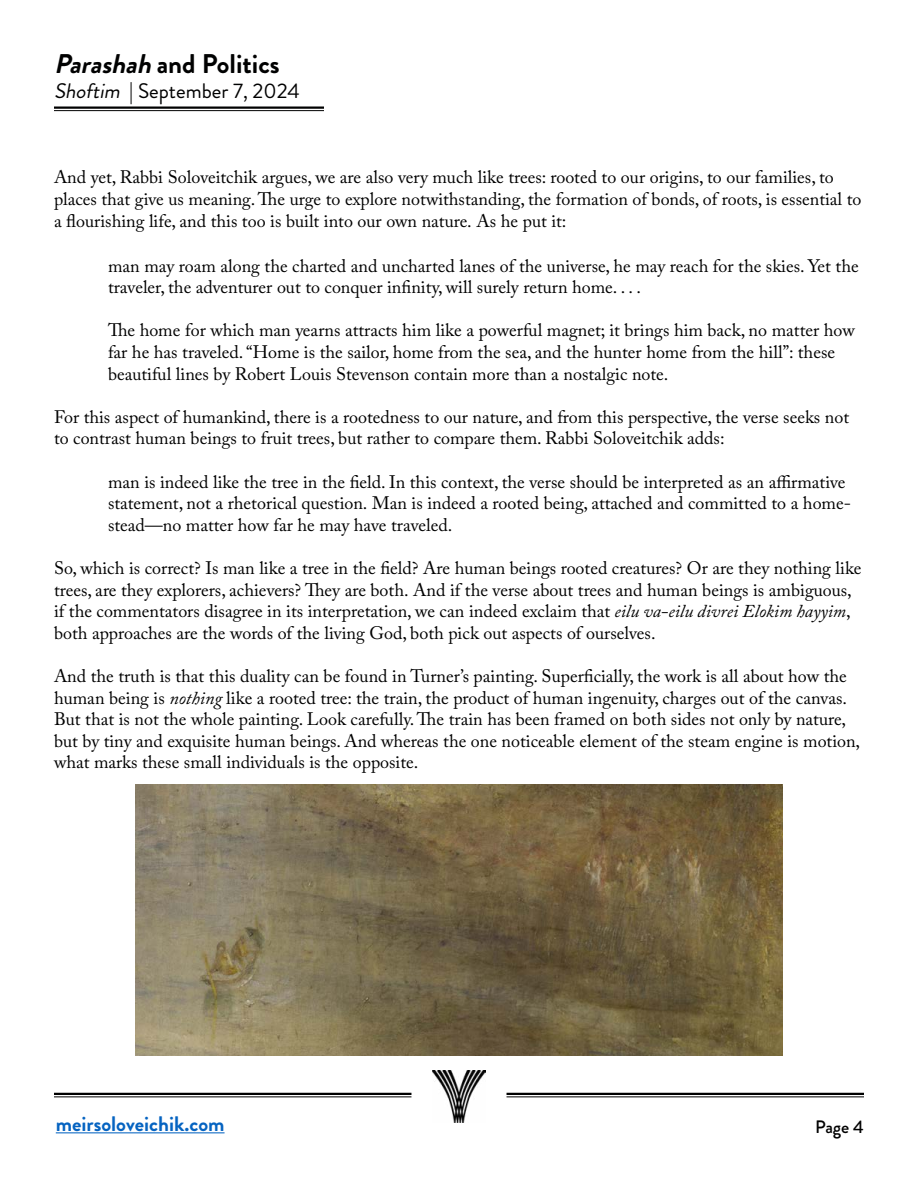
<style>
.page{position:relative;width:918px;height:1188px;background:#fff}
.page>*{position:absolute;margin:0;border:0;box-sizing:border-box;transform-origin:0 0}
.t1{font:700 27px "Brandon Grotesque";color:#000101}
.t2{font:21px "Brandon Grotesque";color:#000101}
.t3{font:700 21px "Brandon Grotesque";color:#0563c1}
.t4{font:18px/21.6px "Adobe Caslon Pro";color:#000}
.t5{font:500 18px "Brandon Grotesque";color:#000}
.s1{font-style:italic}
</style>
<div class="page">
<hr style="left:54px;top:106px;width:270px;height:3px;background:#000101">
<hr style="left:54px;top:110px;width:270px;height:1px;background:#000101">
<img style="left:433px;top:1070px;width:52px;height:53px">
<hr style="left:54px;top:1093px;width:357px;height:2px;background:#000101">
<hr style="left:54px;top:1096px;width:357px;height:1px;background:#000101">
<hr style="left:507px;top:1093px;width:357px;height:2px;background:#000101">
<hr style="left:507px;top:1096px;width:357px;height:1px;background:#000101">
<hr style="left:56px;top:1132px;width:169px;height:1px;background:#0563c1">
<img style="left:135px;top:785px;width:648px;height:271px">
<h1 class="t1" style="left:54px;top:45px;width:227px"><span class="s1">Parashah</span>and Politics</h1>
<p class="t2" style="left:54px;top:76px;width:247px"><span class="s1">Shoftim</span> | September 7, 2024</p>
<p class="t4" style="left:54px;top:166px;width:809px">And yet, Rabbi Soloveitchik argues, we are also very much like trees: rooted to our origins, to our families, to places that give us meaning. The urge to explore notwithstanding, the formation of bonds, of roots, is essential to a flourishing life, and this too is built into our own nature. As he put it:</p>
<p class="t4" style="left:108px;top:255px;width:752px">man may roam along the charted and uncharted lanes of the universe, he may reach for the skies. Yet the traveler, the adventurer out to conquer infinity, will surely return home. . . .</p>
<p class="t4" style="left:108px;top:319px;width:748px">The home for which man yearns attracts him like a powerful magnet; it brings him back, no matter how far he has traveled. “Home is the sailor, home from the sea, and the hunter home from the hill”: these beautiful lines by Robert Louis Stevenson contain more than a nostalgic note.</p>
<p class="t4" style="left:54px;top:406px;width:797px">For this aspect of humankind, there is a rootedness to our nature, and from this perspective, the verse seeks not to contrast human beings to fruit trees, but rather to compare them. Rabbi Soloveitchik adds:</p>
<p class="t4" style="left:108px;top:471px;width:744px">man is indeed like the tree in the field. In this context, the verse should be interpreted as an affirmative statement, not a rhetorical question. Man is indeed a rooted being, attached and committed to a home&shy;stead—no matter how far he may have traveled.</p>
<p class="t4" style="left:54px;top:557px;width:809px">So, which is correct? Is man like a tree in the field? Are human beings rooted creatures? Or are they nothing like trees, are they explorers, achievers? They are both. And if the verse about trees and human beings is ambiguous, if the commentators disagree in its interpretation, we can indeed exclaim that <span class="s1">eilu va-eilu divrei Elokim hayyim</span>, both approaches are the words of the living God, both pick out aspects of ourselves.</p>
<p class="t4" style="left:54px;top:665px;width:808px">And the truth is that this duality can be found in Turner’s painting. Superficially, the work is all about how the human being is <span class="s1">nothing</span> like a rooted tree: the train, the product of human ingenuity, charges out of the canvas.<br>But that is not the whole painting. Look carefully. The train has been framed on both sides not only by nature, but by tiny and exquisite human beings. And whereas the one noticeable element of the steam engine is motion, what marks these small individuals is the opposite.</p>
<p class="t3" style="left:56px;top:1109px;width:170px">meirsoloveichik.com</p>
<p class="t5" style="left:815px;top:1114px;width:50px">Page 4</p>
</div>
